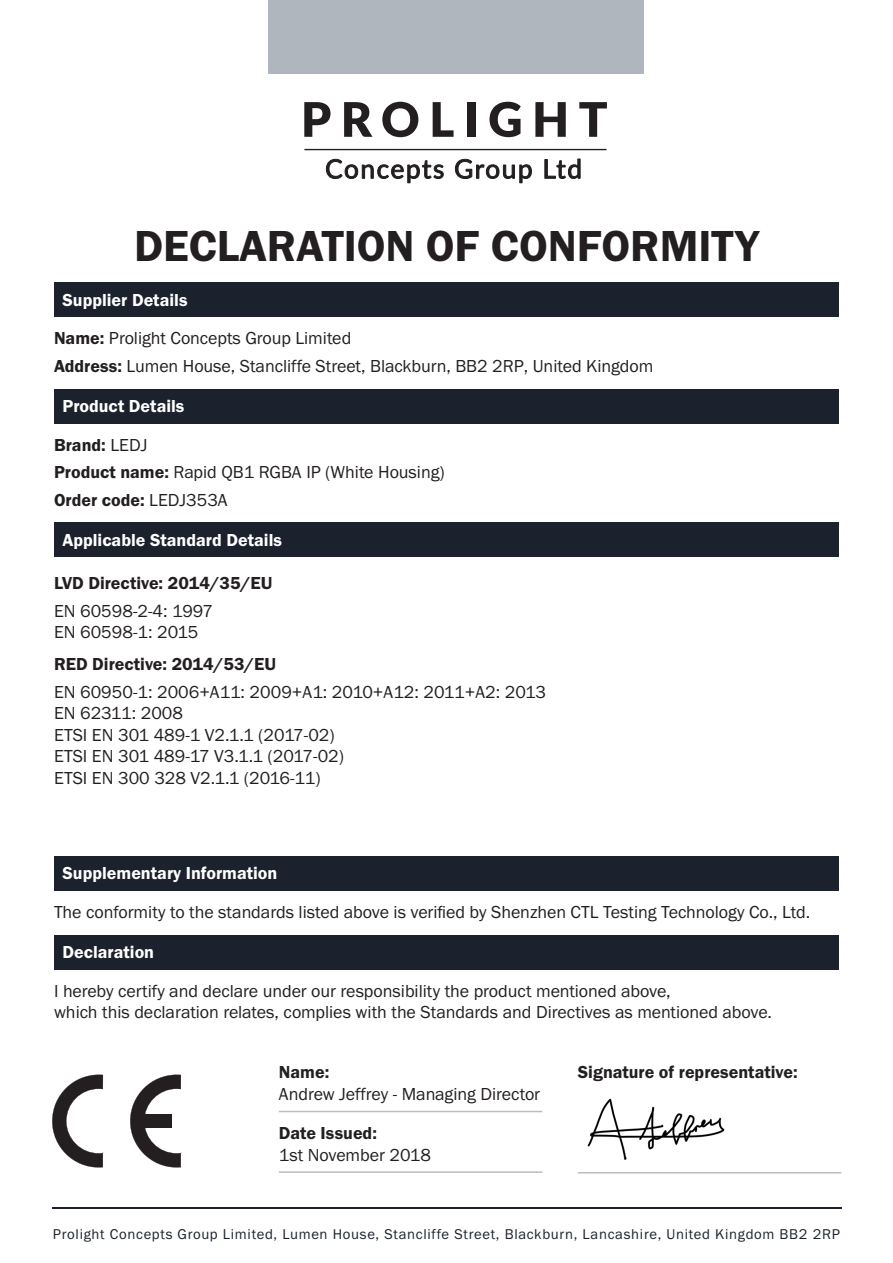
<style>
.page{position:relative;width:893px;height:1263px;background:#fff}
.page>*{position:absolute;margin:0;border:0;box-sizing:border-box;transform-origin:0 0}
.t1{font:600 45px "Franklin Gothic FS";color:#231f20}
.t2{font:18px/21.6px "Franklin Gothic FS";color:#231f20}
.t3{font:600 18px "Franklin Gothic FS";color:#231f20}
.t4{font:600 18px "Franklin Gothic FS";color:#fff}
.t5{font:14.7px "Franklin Gothic FS";letter-spacing:.05em;color:#1b212d}
.s1{font-weight:600}
.s2{font-weight:400}
</style>
<div class="page">
<div style="left:54px;top:283px;width:785px;height:34px;background:#1b212d"></div>
<div style="left:54px;top:389px;width:785px;height:34px;background:#1b212d"></div>
<div style="left:54px;top:523px;width:785px;height:34px;background:#1b212d"></div>
<div style="left:54px;top:935px;width:785px;height:34px;background:#1b212d"></div>
<svg style="left:52px;top:1075px;width:51px;height:92px"></svg>
<svg style="left:130px;top:1075px;width:51px;height:92px"></svg>
<hr style="left:279px;top:1111px;width:263px;height:1px;background:#231f20">
<hr style="left:279px;top:1171px;width:263px;height:2px;background:#231f20">
<img style="left:587px;top:1098px;width:138px;height:62px">
<hr style="left:578px;top:1172px;width:263px;height:1px;background:#231f20">
<div style="left:54px;top:856px;width:785px;height:34px;background:#1b212d"></div>
<svg style="left:304px;top:102px;width:26px;height:35px"></svg>
<svg style="left:344px;top:102px;width:28px;height:35px"></svg>
<svg style="left:382px;top:102px;width:36px;height:35px"></svg>
<svg style="left:433px;top:102px;width:21px;height:35px"></svg>
<div style="left:467px;top:102px;width:8px;height:35px;background:#231f20"></div>
<svg style="left:489px;top:102px;width:32px;height:35px"></svg>
<svg style="left:535px;top:102px;width:31px;height:35px"></svg>
<svg style="left:579px;top:102px;width:28px;height:35px"></svg>
<svg style="left:326px;top:158px;width:118px;height:25px"></svg>
<svg style="left:455px;top:158px;width:77px;height:25px"></svg>
<svg style="left:544px;top:158px;width:37px;height:21px"></svg>
<hr style="left:304px;top:149px;width:303px;height:1px;background:#231f20">
<div style="left:268px;top:0;width:375px;height:74px;background:#b0b6be"></div>
<hr style="left:52px;top:1207px;width:789px;height:1px;background:#1b212d">
<p class="t1" style="left:134px;top:221px;width:626px">DECLARATION OF CONFORMITY</p>
<p class="t4" style="left:63px;top:290px;width:127px">Supplier Details</p>
<p class="t2" style="left:54px;top:328px;width:299px"><span class="s1">Name:</span> Prolight Concepts Group Limited</p>
<p class="t2" style="left:54px;top:355px;width:601px"><span class="s1">Address:</span> Lumen House, Stancliffe Street, Blackburn, BB2 2RP, United Kingdom</p>
<p class="t4" style="left:63px;top:396px;width:123px">Product Details</p>
<p class="t3" style="left:54px;top:435px;width:95px">Brand: <span class="s2">LEDJ</span></p>
<p class="t2" style="left:54px;top:462px;width:392px"><span class="s1">Product name:</span> Rapid QB1 RGBA IP (White Housing)</p>
<p class="t3" style="left:54px;top:490px;width:175px">Order code: <span class="s2">LEDJ353A</span></p>
<p class="t4" style="left:63px;top:530px;width:221px">Applicable Standard Details</p>
<p class="t3" style="left:54px;top:573px;width:220px">LVD Directive: 2014/35/EU</p>
<p class="t2" style="left:54px;top:600px;width:161px">EN 60598-2-4: 1997</p>
<p class="t2" style="left:54px;top:622px;width:146px">EN 60598-1: 2015</p>
<p class="t3" style="left:54px;top:654px;width:224px">RED Directive: 2014/53/EU</p>
<p class="t2" style="left:54px;top:681px;width:494px">EN 60950-1: 2006+A11: 2009+A1: 2010+A12: 2011+A2: 2013</p>
<p class="t2" style="left:54px;top:703px;width:131px">EN 62311: 2008</p>
<p class="t2" style="left:54px;top:724px;width:282px">ETSI EN 301 489-1 V2.1.1 (2017-02)</p>
<p class="t2" style="left:54px;top:746px;width:292px">ETSI EN 301 489-17 V3.1.1 (2017-02)</p>
<p class="t2" style="left:54px;top:767px;width:268px">ETSI EN 300 328 V2.1.1 (2016-11)</p>
<p class="t4" style="left:63px;top:863px;width:216px">Supplementary Information</p>
<p class="t2" style="left:54px;top:901px;width:758px">The conformity to the standards listed above is verified by Shenzhen CTL Testing Technology Co., Ltd.</p>
<p class="t4" style="left:63px;top:942px;width:93px">Declaration</p>
<p class="t2" style="left:54px;top:980px;width:719px">I hereby certify and declare under our responsibility the product mentioned above,<br>which this declaration relates, complies with the Standards and Directives as mentioned above.</p>
<p class="t2" style="left:279px;top:1062px;width:263px"><span class="s1">Name:<br></span>Andrew Jeffrey - Managing Director</p>
<p class="t3" style="left:578px;top:1062px;width:221px">Signature of representative:</p>
<p class="t3" style="left:279px;top:1123px;width:100px">Date Issued:</p>
<p class="t2" style="left:279px;top:1144px;width:154px">1st November 2018</p>
<p class="t5" style="left:53px;top:1226px;width:788px">Prolight Concepts Group Limited, Lumen House, Stancliffe Street, Blackburn, Lancashire, United Kingdom BB2 2RP</p>
</div>
